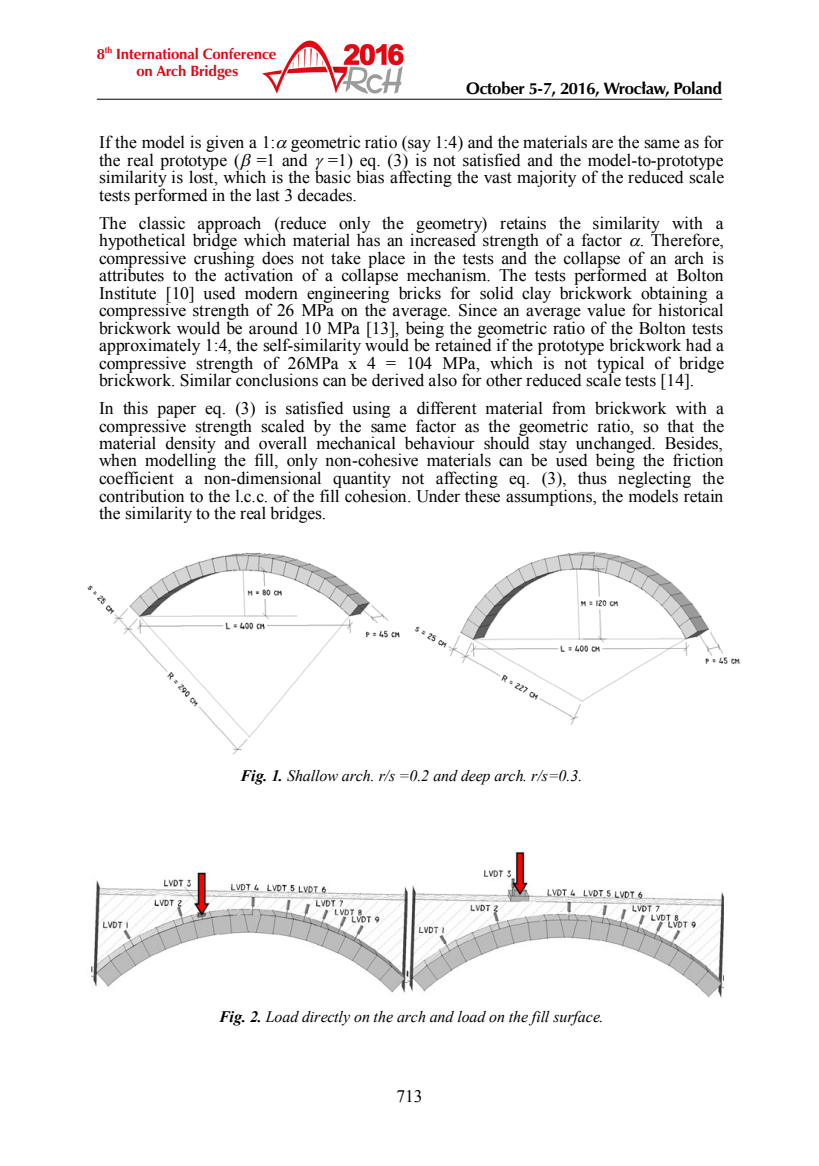
<style>
.page{position:relative;width:819px;height:1166px;background:#fff}
.page>*{position:absolute;margin:0;border:0;box-sizing:border-box;transform-origin:0 0}
.t1{font:17.68px/17.5px "Times New Roman";letter-spacing:-.01em;color:#000;text-align:justify}
.t2{font:17.5px "Times New Roman";color:#000}
.t3{font:700 16.62px "Zapf Humnst EU";letter-spacing:-.02em;color:#000}
.t4{font:italic 15.92px "Times New Roman";color:#000}
.t5{font:700 14.88px/17.2px "Zapf Humnst EU";letter-spacing:-.01em;color:#e30613;text-align:center}
.s1{font-weight:700}
</style>
<div class="page">
<img style="left:87px;top:551px;width:653px;height:204px">
<img style="left:91px;top:852px;width:633px;height:145px">
<img style="left:263px;top:41px;width:140px;height:52px">
<hr style="left:97px;top:99px;width:625px;height:1px;background:#000">
<p class="t5" style="left:97px;top:45px;width:181px">8<sup>th</sup> International Conference on Arch Bridges</p>
<p class="t3" style="left:466px;top:78px;width:257px">October 5-7, 2016, Wrocław, Poland</p>
<p class="t1" style="left:99px;top:134px;width:626px">If the model is given a 1: geometric ratio (say 1:4) and the materials are the same as for the real prototype ( =1 and =1) eq. (3) is not satisfied and the model-to-prototype similarity is lost, which is the basic bias affecting the vast majority of the reduced scale tests performed in the last 3 decades.</p>
<p class="t1" style="left:99px;top:214px;width:626px">The classic approach (reduce only the geometry) retains the similarity with a hypothetical bridge which material has an increased strength of a factor . Therefore, compressive crushing does not take place in the tests and the collapse of an arch is attributes to the activation of a collapse mechanism. The tests performed at Bolton Institute [10] used modern engineering bricks for solid clay brickwork obtaining a compressive strength of 26 MPa on the average. Since an average value for historical brickwork would be around 10 MPa [13], being the geometric ratio of the Bolton tests approximately 1:4, the self-similarity would be retained if the prototype brickwork had a compressive strength of 26MPa x 4 = 104 MPa, which is not typical of bridge brickwork. Similar conclusions can be derived also for other reduced scale tests [14].</p>
<p class="t1" style="left:99px;top:399px;width:626px">In this paper eq. (3) is satisfied using a different material from brickwork with a compressive strength scaled by the same factor as the geometric ratio, so that the material density and overall mechanical behaviour should stay unchanged. Besides, when modelling the fill, only non-cohesive materials can be used being the friction coefficient a non-dimensional quantity not affecting eq. (3), thus neglecting the contribution to the l.c.c. of the fill cohesion. Under these assumptions, the models retain the similarity to the real bridges.</p>
<p class="t4" style="left:240px;top:767px;width:343px"><span class="s1">Fig. 1.</span> Shallow arch. r/s =0.2 and deep arch. r/s=0.3.</p>
<p class="t4" style="left:219px;top:1007px;width:386px"><span class="s1">Fig. 2.</span> Load directly on the arch and load on the fill surface.</p>
<p class="t2" style="left:396px;top:1086px;width:28px">713</p>
</div>
